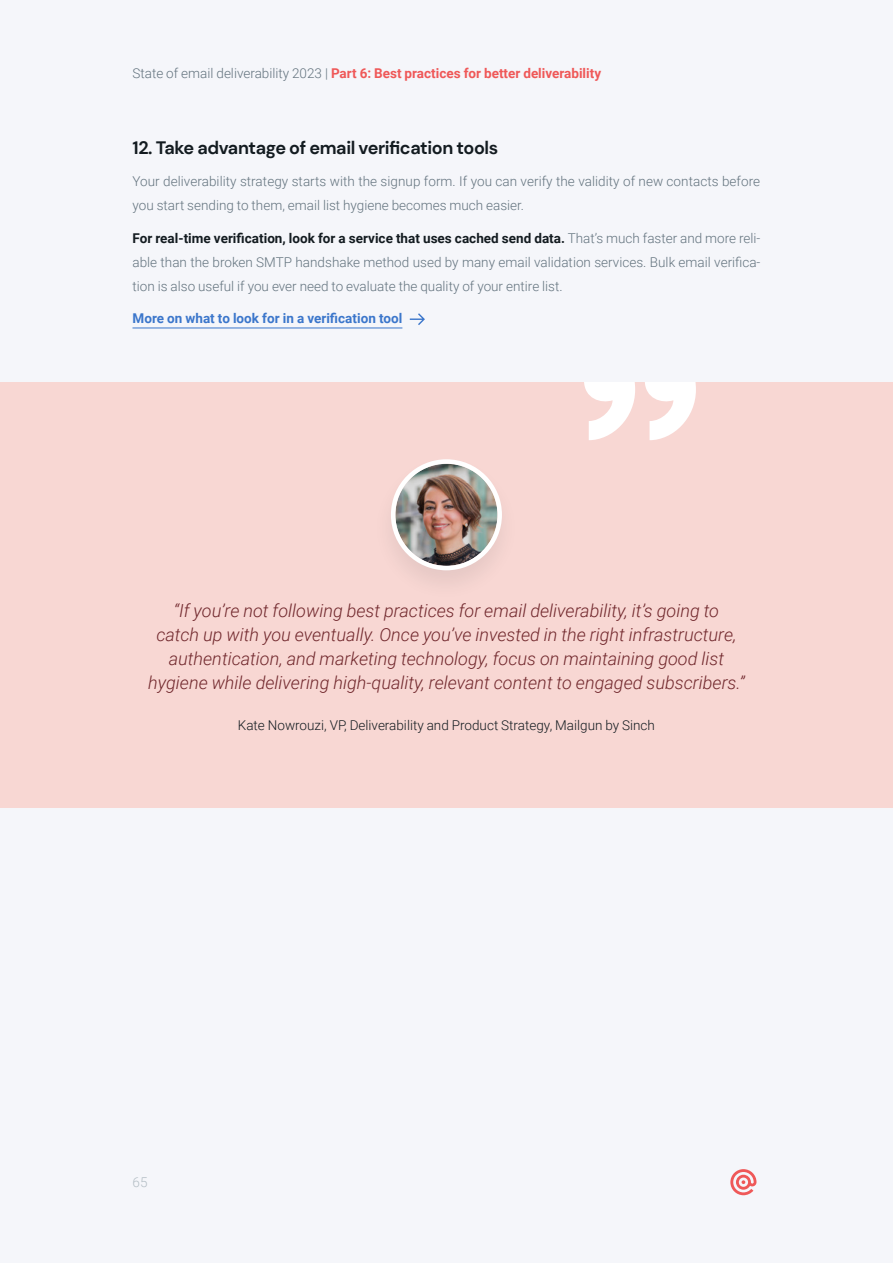
<style>
.page{position:relative;width:893px;height:1263px;background:#f5f6fa}
.page>*{position:absolute;margin:0;border:0;box-sizing:border-box;transform-origin:0 0}
.t1{font:italic 300 18px/24px "Roboto";color:#71282d;text-align:center}
.t2{font:700 18px "DM Sans";letter-spacing:-.02em;color:#131b20}
.t3{font:300 13.5px/24px "Roboto";color:#63737e}
.t4{font:700 13.5px "Roboto";color:#ef5858}
.t5{font:300 13.5px "Roboto";color:#131b20}
.t6{font:700 13.5px "Roboto";color:#3b76cb}
.t7{font:300 13.5px "Roboto";color:#b3bdc4}
.s1{font-weight:300;color:#63737e}
.s2{font-weight:700;color:#131b20}
</style>
<div class="page">
<svg style="left:730px;top:1169px;width:26px;height:26px"></svg>
<hr style="left:132px;top:328px;width:270px;height:1px;background:#3b76cb">
<svg style="left:410px;top:313px;width:15px;height:12px"></svg>
<div style="left:0;top:383px;width:893px;height:425px;background:#f8d7d3"></div>
<svg style="left:584px;top:383px;width:112px;height:57px"></svg>
<div style="left:372px;top:454px;width:148px;height:147px;background:#131b20;opacity:.08"></div>
<img style="left:395px;top:464px;width:102px;height:102px;border-radius:51px">
<div style="left:391px;top:459px;width:111px;height:111px;border:4px solid #fff;border-radius:50%"></div>
<p class="t4" style="left:132px;top:64px;width:470px"><span class="s1">State of email deliverability 2023 |</span> Part 6: Best practices for better deliverability</p>
<h1 class="t2" style="left:132px;top:136px;width:367px">12. Take advantage of email verification tools</h1>
<p class="t3" style="left:132px;top:169px;width:629px">Your deliverability strategy starts with the signup form. If you can verify the validity of new contacts before you start sending to them, email list hygiene becomes much easier.</p>
<p class="t3" style="left:132px;top:226px;width:629px;text-align:justify"><span class="s2">For real-time verification, look for a service that uses cached send data.</span> That’s much faster and more reli&shy;able than the broken SMTP handshake method used by many email validation services. Bulk email verifica&shy;tion is also useful if you ever need to evaluate the quality of your entire list.</p>
<p class="t6" style="left:132px;top:309px;width:271px">More on what to look for in a verification tool</p>
<p class="t1" style="left:148px;top:598px;width:598px">“If you’re not following best practices for email deliverability, it’s going to<br>catch up with you eventually. Once you’ve invested in the right infrastructure, authentication, and marketing technology, focus on maintaining good list hygiene while delivering high-quality, relevant content to engaged subscribers.”</p>
<p class="t5" style="left:238px;top:716px;width:419px">Kate Nowrouzi, VP, Deliverability and Product Strategy, Mailgun by Sinch</p>
<p class="t7" style="left:133px;top:1173px;width:16px">65</p>
</div>
